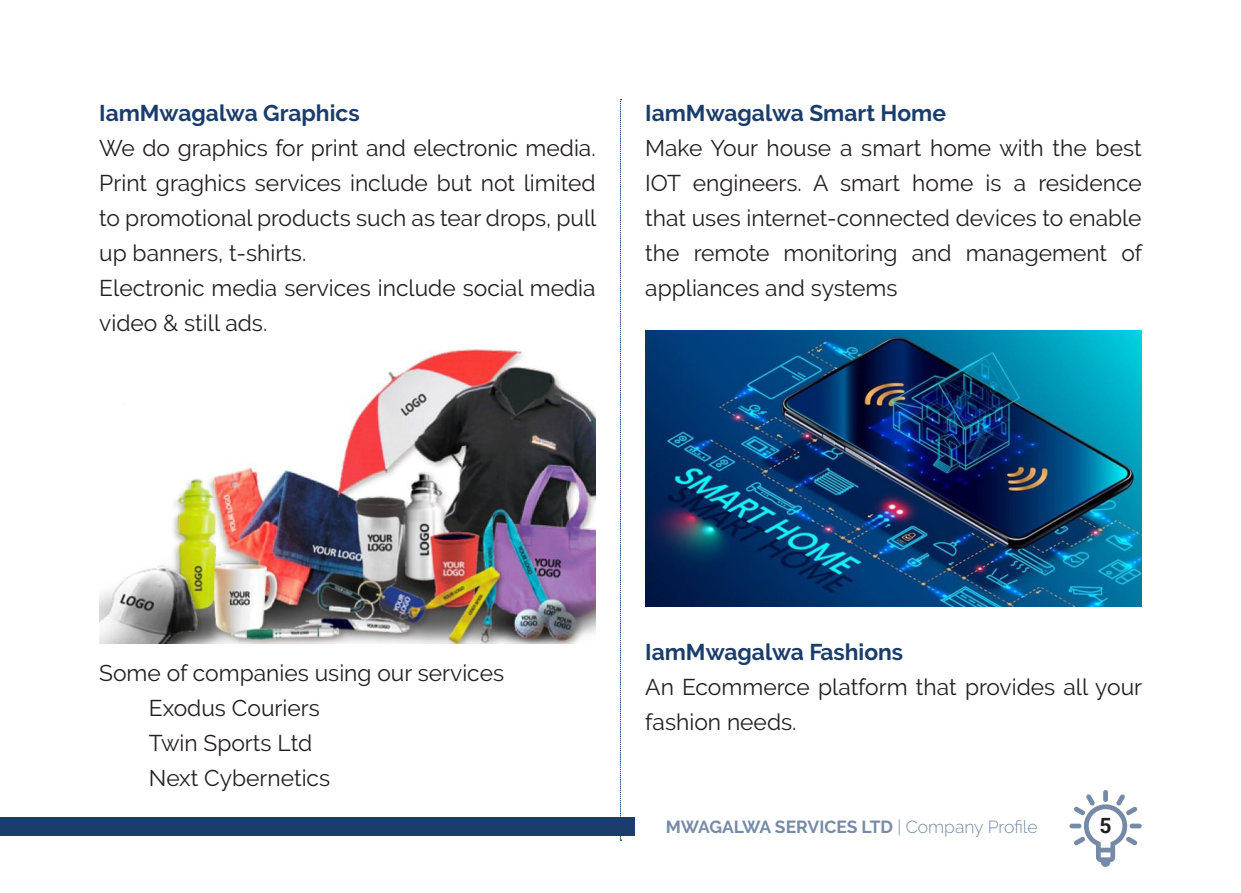
<style>
.page{position:relative;width:1241px;height:893px;background:#fff}
.page>*{position:absolute;margin:0;border:0;box-sizing:border-box;transform-origin:0 0}
.Default{font:22.75px/35px "Raleway";color:#231f20;text-align:justify}
.Default-2{font:700 22.75px "Raleway";color:#1a3d6b}
.t1{font:700 21px "Roboto";color:#231f20}
.t2{font:700 17.5px "Raleway";color:#1a3d6b}
.s1{font-weight:300}
</style>
<div class="page">
<svg style="left:1069px;top:790px;width:72px;height:77px"></svg>
<div style="left:0;top:817px;width:634px;height:18px;background:#1a3d6b"></div>
<img style="left:99px;top:349px;width:496px;height:294px">
<img style="left:645px;top:331px;width:496px;height:276px">
<svg style="left:620px;top:99px;width:1px;height:742px"></svg>
<p class="Default-2" style="left:99px;top:100px;width:262px">IamMwagalwa Graphics</p>
<p class="Default" style="left:99px;top:130px;width:498px">We do graphics for print and electronic media.<br>Print graghics services include but not limited to promotional products such as tear drops, pull up banners, t-shirts.</p>
<p class="Default" style="left:99px;top:270px;width:498px">Electronic media services include social media video &amp; still ads.</p>
<p class="Default-2" style="left:645px;top:100px;width:302px">IamMwagalwa Smart Home</p>
<p class="Default" style="left:645px;top:130px;width:498px">Make Your house a smart home with the best IOT engineers. A smart home is a residence that uses internet-connected devices to enable the remote monitoring and management of appliances and systems</p>
<p class="Default" style="left:99px;top:655px;width:406px">Some of companies using our services</p>
<p class="Default" style="left:149px;top:690px;width:172px">Exodus Couriers</p>
<p class="Default" style="left:149px;top:725px;width:165px">Twin Sports Ltd</p>
<p class="Default" style="left:149px;top:760px;width:183px">Next Cybernetics</p>
<p class="Default-2" style="left:645px;top:639px;width:259px">IamMwagalwa Fashions</p>
<p class="Default" style="left:645px;top:670px;width:498px">An Ecommerce platform that provides all your fashion needs.</p>
<p class="t2" style="left:665px;top:817px;width:373px">MWAGALWA SERVICES LTD <span class="s1">| Company Profile</span></p>
<p class="t1" style="left:1099px;top:811px;width:14px">5</p>
</div>
